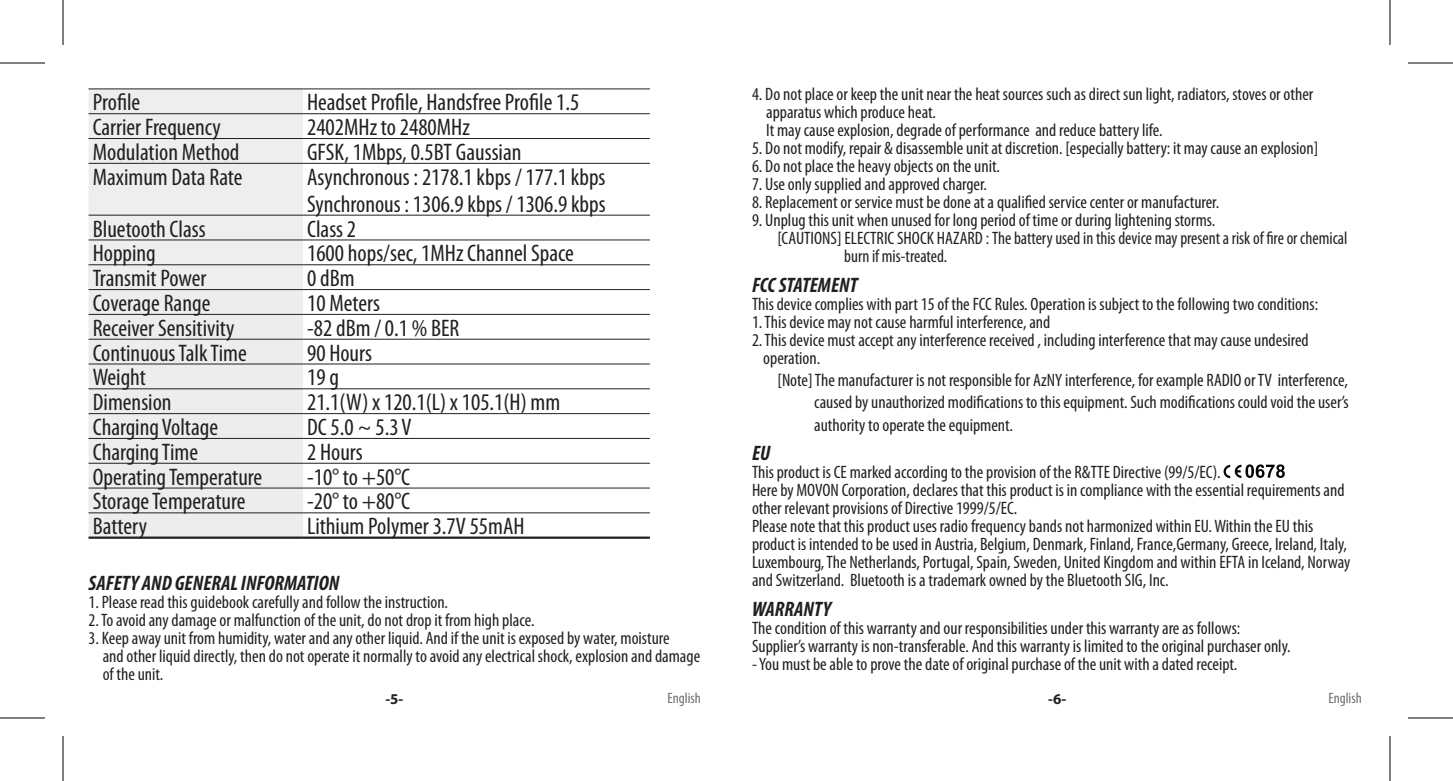
<style>
.page{position:relative;width:1453px;height:781px;background:#fff}
.page>*{position:absolute;margin:0;border:0;box-sizing:border-box;transform-origin:0 0}
.t1{font:condensed 24px "Myriad Pro";color:#231f20}
.t2{font:italic 700 condensed 21px "Myriad Pro";color:#231f20}
.t3{font:condensed 18px/18px "Myriad Pro";color:#231f20}
.t4{font:condensed 18px "Myriad Pro";color:#231f20;scale:.96 1}
.t5{font:condensed 15px "Myriad Pro";color:#6d6e71}
.t6{font:700 15px "Myriad Pro";color:#231f20}
</style>
<div class="page">
<div style="left:89px;top:89px;width:214px;height:175px;background:#eeeeef"></div>
<div style="left:89px;top:265px;width:214px;height:25px;background:#eeeeef"></div>
<div style="left:89px;top:290px;width:214px;height:246px;background:#ededee"></div>
<hr style="left:89px;top:88px;width:214px;height:1px;background:#231f20">
<hr style="left:303px;top:88px;width:347px;height:1px;background:#231f20">
<hr style="left:89px;top:113px;width:214px;height:1px;background:#231f20">
<hr style="left:303px;top:113px;width:347px;height:1px;background:#231f20">
<hr style="left:89px;top:138px;width:214px;height:1px;background:#231f20">
<hr style="left:303px;top:138px;width:347px;height:1px;background:#231f20">
<hr style="left:89px;top:163px;width:214px;height:1px;background:#231f20">
<hr style="left:303px;top:163px;width:347px;height:1px;background:#231f20">
<hr style="left:89px;top:215px;width:214px;height:1px;background:#231f20">
<hr style="left:303px;top:215px;width:347px;height:1px;background:#231f20">
<hr style="left:89px;top:239px;width:214px;height:1px;background:#231f20">
<hr style="left:303px;top:239px;width:347px;height:1px;background:#231f20">
<hr style="left:89px;top:264px;width:214px;height:1px;background:#231f20">
<hr style="left:303px;top:264px;width:347px;height:1px;background:#231f20">
<hr style="left:89px;top:289px;width:214px;height:1px;background:#231f20">
<hr style="left:303px;top:289px;width:347px;height:1px;background:#231f20">
<hr style="left:89px;top:314px;width:214px;height:1px;background:#231f20">
<hr style="left:303px;top:314px;width:347px;height:1px;background:#231f20">
<hr style="left:89px;top:339px;width:214px;height:1px;background:#231f20">
<hr style="left:303px;top:339px;width:347px;height:1px;background:#231f20">
<hr style="left:89px;top:363px;width:214px;height:1px;background:#231f20">
<hr style="left:303px;top:363px;width:347px;height:1px;background:#231f20">
<hr style="left:89px;top:388px;width:214px;height:1px;background:#231f20">
<hr style="left:303px;top:388px;width:347px;height:1px;background:#231f20">
<hr style="left:89px;top:413px;width:214px;height:1px;background:#231f20">
<hr style="left:303px;top:413px;width:347px;height:1px;background:#231f20">
<hr style="left:89px;top:438px;width:214px;height:1px;background:#231f20">
<hr style="left:303px;top:438px;width:347px;height:1px;background:#231f20">
<hr style="left:89px;top:463px;width:214px;height:1px;background:#231f20">
<hr style="left:303px;top:463px;width:347px;height:1px;background:#231f20">
<hr style="left:89px;top:487px;width:214px;height:1px;background:#231f20">
<hr style="left:303px;top:487px;width:347px;height:1px;background:#231f20">
<hr style="left:89px;top:512px;width:214px;height:1px;background:#231f20">
<hr style="left:303px;top:512px;width:347px;height:1px;background:#231f20">
<hr style="left:89px;top:536px;width:214px;height:3px;background:#231f20">
<hr style="left:303px;top:536px;width:347px;height:3px;background:#231f20">
<svg style="left:1223px;top:464px;width:61px;height:14px"></svg>
<svg style="left:0;top:718px;width:45px;height:1px"></svg>
<svg style="left:1408px;top:718px;width:45px;height:1px"></svg>
<hr style="left:0;top:62px;width:45px;height:2px;background:#000">
<hr style="left:1408px;top:62px;width:45px;height:2px;background:#000">
<hr style="left:0;top:717px;width:45px;height:1px;background:#000">
<hr style="left:1408px;top:717px;width:45px;height:1px;background:#000">
<hr style="left:62px;top:0;width:2px;height:45px;background:#000">
<hr style="left:62px;top:736px;width:2px;height:45px;background:#000">
<hr style="left:1389px;top:0;width:1px;height:45px;background:#000">
<hr style="left:1389px;top:736px;width:1px;height:45px;background:#000">
<p class="t1" style="left:93px;top:88px;width:49px">Profile</p>
<p class="t1" style="left:307px;top:88px;width:274px">Headset Profile, Handsfree Profile 1.5</p>
<p class="t1" style="left:93px;top:113px;width:130px">Carrier Frequency</p>
<p class="t1" style="left:307px;top:113px;width:164px">2402MHz to 2480MHz</p>
<p class="t1" style="left:93px;top:137px;width:148px">Modulation Method</p>
<p class="t1" style="left:307px;top:137px;width:216px">GFSK, 1Mbps, 0.5BT Gaussian</p>
<p class="t1" style="left:93px;top:162px;width:151px">Maximum Data Rate</p>
<p class="t1" style="left:307px;top:162px;width:300px">Asynchronous : 2178.1 kbps / 177.1 kbps</p>
<p class="t1" style="left:307px;top:189px;width:300px">Synchronous : 1306.9 kbps / 1306.9 kbps</p>
<p class="t1" style="left:93px;top:214px;width:114px">Bluetooth Class</p>
<p class="t1" style="left:307px;top:214px;width:51px">Class 2</p>
<p class="t1" style="left:93px;top:239px;width:65px">Hopping</p>
<p class="t1" style="left:307px;top:239px;width:268px">1600 hops/sec, 1MHz Channel Space</p>
<p class="t1" style="left:93px;top:264px;width:115px">Transmit Power</p>
<p class="t1" style="left:307px;top:264px;width:49px">0 dBm</p>
<p class="t1" style="left:93px;top:288px;width:119px">Coverage Range</p>
<p class="t1" style="left:307px;top:288px;width:74px">10 Meters</p>
<p class="t1" style="left:93px;top:313px;width:143px">Receiver Sensitivity</p>
<p class="t1" style="left:307px;top:313px;width:154px">-82 dBm / 0.1 % BER</p>
<p class="t1" style="left:93px;top:338px;width:155px">Continuous Talk Time</p>
<p class="t1" style="left:307px;top:338px;width:66px">90 Hours</p>
<p class="t1" style="left:93px;top:363px;width:55px">Weight</p>
<p class="t1" style="left:307px;top:363px;width:33px">19 g</p>
<p class="t1" style="left:93px;top:388px;width:80px">Dimension</p>
<p class="t1" style="left:307px;top:388px;width:255px">21.1(W) x 120.1(L) x 105.1(H) mm</p>
<p class="t1" style="left:93px;top:412px;width:127px">Charging Voltage</p>
<p class="t1" style="left:307px;top:412px;width:106px">DC 5.0 ~ 5.3 V</p>
<p class="t1" style="left:93px;top:437px;width:107px">Charging Time</p>
<p class="t1" style="left:307px;top:437px;width:57px">2 Hours</p>
<p class="t1" style="left:93px;top:462px;width:171px">Operating Temperature</p>
<p class="t1" style="left:307px;top:462px;width:105px">-10° to +50°C</p>
<p class="t1" style="left:93px;top:487px;width:154px">Storage Temperature</p>
<p class="t1" style="left:307px;top:487px;width:105px">-20° to +80°C</p>
<p class="t1" style="left:93px;top:512px;width:56px">Battery</p>
<p class="t1" style="left:307px;top:512px;width:219px">Lithium Polymer 3.7V 55mAH</p>
<p class="t2" style="left:89px;top:570px;width:252px">SAFETY AND GENERAL INFORMATION</p>
<p class="t3" style="left:89px;top:593px;width:361px">1. Please read this guidebook carefully and follow the instruction.</p>
<p class="t3" style="left:89px;top:611px;width:447px">2. To avoid any damage or malfunction of the unit, do not drop it from high place.</p>
<p class="t3" style="left:89px;top:629px;width:582px">3. Keep away unit from humidity, water and any other liquid. And if the unit is exposed by water, moisture</p>
<p class="t3" style="left:103px;top:647px;width:599px">and other liquid directly, then do not operate it normally to avoid any electrical shock, explosion and damage</p>
<p class="t3" style="left:103px;top:665px;width:62px">of the unit.</p>
<p class="t3" style="left:752px;top:85px;width:563px">4. Do not place or keep the unit near the heat sources such as direct sun light, radiators, stoves or other</p>
<p class="t3" style="left:766px;top:103px;width:171px">apparatus which produce heat.</p>
<p class="t3" style="left:766px;top:121px;width:398px">It may cause explosion, degrade of performance and reduce battery life.</p>
<p class="t3" style="left:752px;top:139px;width:568px">5. Do not modify, repair &amp; disassemble unit at discretion. [especially battery: it may cause an explosion]</p>
<p class="t3" style="left:752px;top:157px;width:249px">6. Do not place the heavy objects on the unit.</p>
<p class="t3" style="left:752px;top:175px;width:237px">7. Use only supplied and approved charger.</p>
<p class="t3" style="left:752px;top:193px;width:469px">8. Replacement or service must be done at a qualified service center or manufacturer.</p>
<p class="t3" style="left:752px;top:211px;width:465px">9. Unplug this unit when unused for long period of time or during lightening storms.</p>
<p class="t3" style="left:777px;top:229px;width:571px">[CAUTIONS] ELECTRIC SHOCK HAZARD : The battery used in this device may present a risk of fire or chemical</p>
<p class="t4" style="left:844px;top:245px;width:109px">burn if mis-treated.</p>
<p class="t2" style="left:752px;top:272px;width:107px">FCC STATEMENT</p>
<p class="t3" style="left:752px;top:295px;width:568px">This device complies with part 15 of the FCC Rules. Operation is subject to the following two conditions:</p>
<p class="t3" style="left:752px;top:313px;width:300px">1. This device may not cause harmful interference, and</p>
<p class="t3" style="left:752px;top:331px;width:558px">2. This device must accept any interference received , including interference that may cause undesired</p>
<p class="t3" style="left:763px;top:349px;width:58px">operation.</p>
<p class="t3" style="left:777px;top:371px;width:572px">[Note] The manufacturer is not responsible for AzNY interference, for example RADIO or TV interference,</p>
<p class="t3" style="left:814px;top:393px;width:536px">caused by unauthorized modifications to this equipment. Such modifications could void the user’s</p>
<p class="t3" style="left:814px;top:415px;width:200px">authority to operate the equipment.</p>
<p class="t2" style="left:752px;top:440px;width:20px">EU</p>
<p class="t3" style="left:752px;top:463px;width:470px">This product is CE marked according to the provision of the R&amp;TTE Directive (99/5/EC).</p>
<p class="t3" style="left:752px;top:481px;width:594px">Here by MOVON Corporation, declares that this product is in compliance with the essential requirements and other relevant provisions of Directive 1999/5/EC.</p>
<p class="t3" style="left:752px;top:517px;width:600px">Please note that this product uses radio frequency bands not harmonized within EU. Within the EU this product is intended to be used in Austria, Belgium, Denmark, Finland, France,Germany, Greece, Ireland, Italy, Luxembourg, The Netherlands, Portugal, Spain, Sweden, United Kingdom and within EFTA in Iceland, Norway and Switzerland. Bluetooth is a trademark owned by the Bluetooth SIG, Inc.</p>
<p class="t2" style="left:752px;top:596px;width:80px">WARRANTY</p>
<p class="t3" style="left:752px;top:618px;width:490px">The condition of this warranty and our responsibilities under this warranty are as follows:</p>
<p class="t3" style="left:752px;top:636px;width:540px">Supplier’s warranty is non-transferable. And this warranty is limited to the original purchaser only.</p>
<p class="t3" style="left:752px;top:654px;width:487px">- You must be able to prove the date of original purchase of the unit with a dated receipt.</p>
<p class="t6" style="left:385px;top:689px;width:19px">-5-</p>
<p class="t5" style="left:667px;top:689px;width:35px">English</p>
<p class="t6" style="left:1048px;top:689px;width:19px">-6-</p>
<p class="t5" style="left:1328px;top:689px;width:35px">English</p>
</div>
